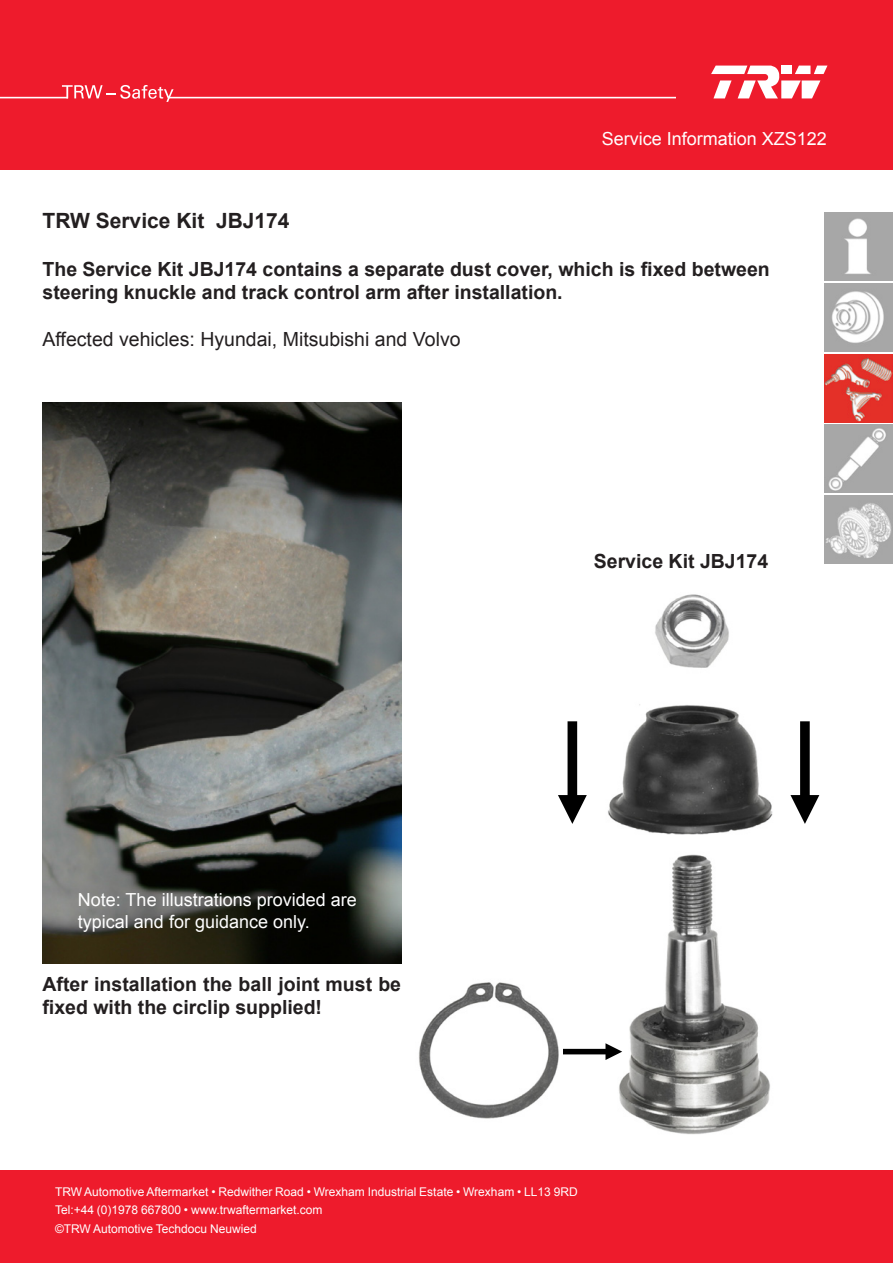
<style>
.page{position:relative;width:893px;height:1263px;background:#ee1b2c}
.page>*{position:absolute;margin:0;border:0;box-sizing:border-box;transform-origin:0 0}
.t1{font:700 21px "Arial";color:#231f20}
.Haupt_Block_ohne_Tre{font:700 19.5px/23.4px "Arial";color:#231f20}
.Haupt_Block_ohne_Tre-2{font:19.5px "Arial";color:#231f20}
.t2{font:18px/21.6px "Arial";color:#fff}
.Body_copy{font:12px "Arial";color:#fff}
</style>
<div class="page">
<div style="left:0;top:171px;width:893px;height:999px;background:#fff"></div>
<svg style="left:62px;top:85px;width:112px;height:17px"></svg>
<hr style="left:0;top:97px;width:68px;height:1px;background:#fff">
<hr style="left:168px;top:97px;width:507px;height:1px;background:#fff">
<svg style="left:711px;top:66px;width:116px;height:32px"></svg>
<img style="left:825px;top:213px;width:68px;height:68px">
<img style="left:825px;top:283px;width:68px;height:68px">
<img style="left:825px;top:354px;width:68px;height:68px">
<img style="left:825px;top:425px;width:68px;height:68px">
<img style="left:825px;top:495px;width:68px;height:68px">
<img style="left:401px;top:575px;width:401px;height:560px">
<img style="left:43px;top:403px;width:358px;height:561px">
<div style="left:568px;top:722px;width:9px;height:78px;background:#000"></div>
<svg style="left:558px;top:795px;width:29px;height:29px"></svg>
<div style="left:800px;top:722px;width:10px;height:78px;background:#000"></div>
<svg style="left:790px;top:795px;width:29px;height:29px"></svg>
<div style="left:563px;top:1049px;width:45px;height:5px;background:#000"></div>
<svg style="left:605px;top:1043px;width:17px;height:17px"></svg>
<p class="t2" style="left:602px;top:128px;width:226px">Service Information XZS122</p>
<p class="t1" style="left:43px;top:207px;width:249px">TRW Service Kit JBJ174</p>
<p class="Haupt_Block_ohne_Tre" style="left:43px;top:258px;width:729px">The Service Kit JBJ174 contains a separate dust cover, which is fixed between steering knuckle and track control arm after installation.</p>
<p class="Haupt_Block_ohne_Tre-2" style="left:43px;top:326px;width:420px">Affected vehicles: Hyundai, Mitsubishi and Volvo</p>
<p class="Haupt_Block_ohne_Tre" style="left:594px;top:550px;width:176px">Service Kit JBJ174</p>
<p class="t2" style="left:78px;top:889px;width:280px">Note: The illustrations provided are typical and for guidance only.</p>
<p class="Haupt_Block_ohne_Tre" style="left:43px;top:973px;width:360px">After installation the ball joint must be fixed with the circlip supplied!</p>
<p class="Body_copy" style="left:55px;top:1184px;width:524px">TRW Automotive Aftermarket • Redwither Road • Wrexham Industrial Estate • Wrexham • LL13 9RD</p>
<p class="Body_copy" style="left:55px;top:1201px;width:269px">Tel:+44 (0)1978 667800 • www.trwaftermarket.com</p>
<p class="Body_copy" style="left:55px;top:1220px;width:203px">©TRW Automotive Techdocu Neuwied</p>
</div>
